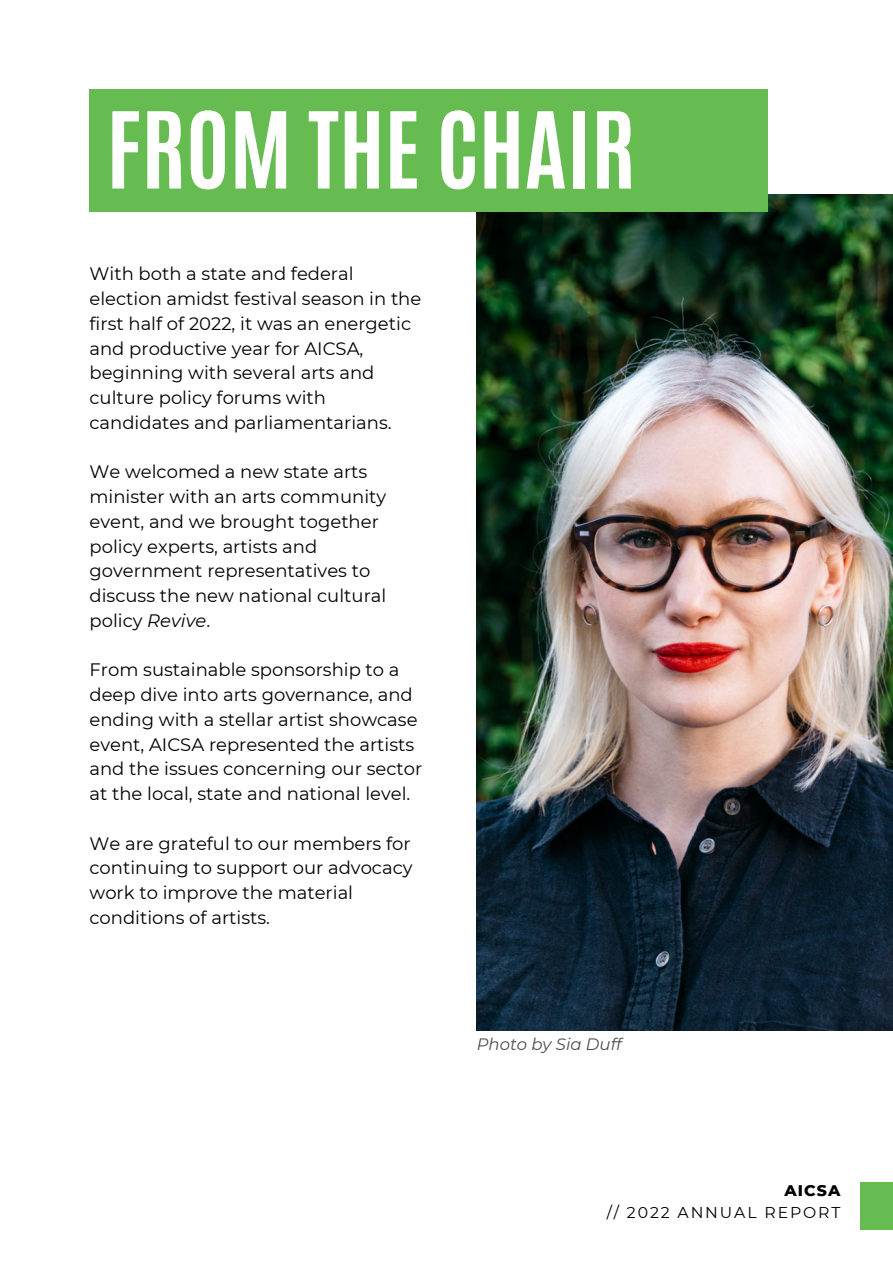
<style>
.page{position:relative;width:893px;height:1264px;background:#fff}
.page>*{position:absolute;margin:0;border:0;box-sizing:border-box;transform-origin:0 0}
.t1{font:700 89.85px "Antonio";color:#fff}
.t2{font:18px/24.8px "Montserrat";color:#000}
.t3{font:italic 16.5px "Montserrat";color:#4d4d4d}
.t4{font:15.75px "Montserrat";letter-spacing:.12em;color:#000}
.t5{font:800 15.75px "Montserrat";letter-spacing:.07em;color:#000}
.s1{font-style:italic}
</style>
<div class="page">
<img style="left:476px;top:195px;width:416px;height:835px">
<div style="left:860px;top:1181px;width:32px;height:48px;background:#66bb51"></div>
<div style="left:89px;top:89px;width:678px;height:122px;background:#66bb51"></div>
<p class="t1" style="left:107px;top:86px;width:530px">FROM THE CHAIR</p>
<p class="t2" style="left:89px;top:261px;width:333px">With both a state and federal election amidst festival season in the first half of 2022, it was an energetic and productive year for AICSA, beginning with several arts and culture policy forums with candidates and parliamentarians.</p>
<p class="t2" style="left:89px;top:459px;width:298px">We welcomed a new state arts minister with an arts community event, and we brought together policy experts, artists and government representatives to discuss the new national cultural policy <span class="s1">Revive</span>.</p>
<p class="t2" style="left:89px;top:657px;width:334px">From sustainable sponsorship to a deep dive into arts governance, and ending with a stellar artist showcase event, AICSA represented the artists and the issues concerning our sector at the local, state and national level.</p>
<p class="t2" style="left:89px;top:830px;width:324px">We are grateful to our members for continuing to support our advocacy work to improve the material conditions of artists.</p>
<p class="t3" style="left:476px;top:1034px;width:146px">Photo by Sia Duff</p>
<p class="t5" style="left:784px;top:1180px;width:57px">AICSA</p>
<p class="t4" style="left:606px;top:1203px;width:235px">// 2022 ANNUAL REPORT</p>
</div>
